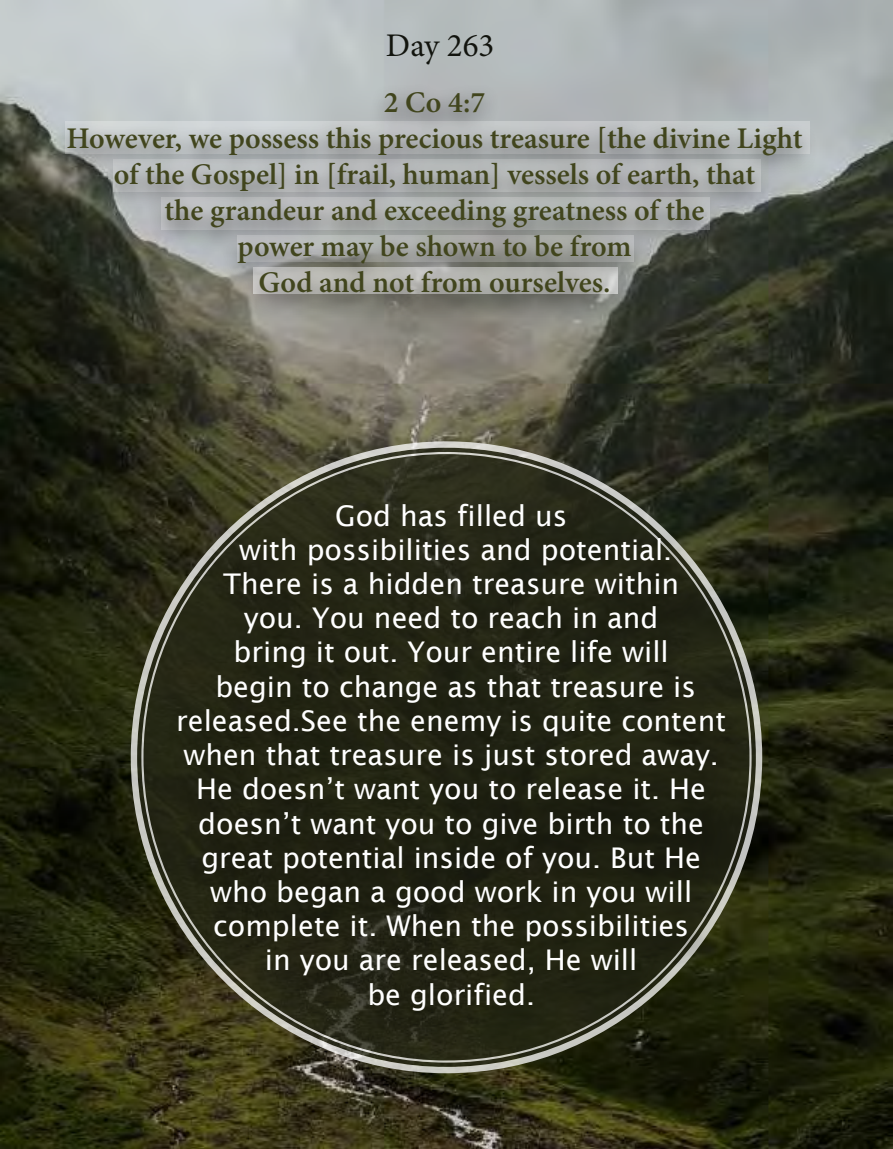
<style>
.page{position:relative;width:893px;height:1149px;background:#fff}
.page>*{position:absolute;margin:0;border:0;box-sizing:border-box;transform-origin:0 0}
.t1{font:33px "Minion Pro";color:#12140e}
.t2{font:600 30px/36px "Minion Pro";color:#41451d;text-align:center}
.t3{font:28.5px/34.2px "Lucida Sans";color:#fff;text-align:center}
</style>
<div class="page">
<img style="left:0;top:0;width:893px;height:1148px">
<svg style="left:137px;top:447px;width:619px;height:619px;background:#3b3c2c"></svg>
<div style="left:166px;top:491px;width:591px;height:551px;background:#000;opacity:.75"></div>
<div style="left:51px;top:83px;width:767px;height:236px;background:#000;opacity:.75"></div>
<p class="t1" style="left:386px;top:23px;width:110px">Day 263</p>
<p class="t2" style="left:67px;top:84px;width:737px">2 Co 4:7<br>However, we possess this precious treasure [the divine Light of the Gospel] in [frail, human] vessels of earth, that<br>the grandeur and exceeding greatness of the<br>power may be shown to be from<br>God and not from ourselves.</p>
<p class="t3" style="left:176px;top:498px;width:551px">God has filled us<br>with possibilities and potential.<br>There is a hidden treasure within<br>you. You need to reach in and<br>bring it out. Your entire life will<br>begin to change as that treasure is released.See the enemy is quite content when that treasure is just stored away.<br>He doesn’t want you to release it. He doesn’t want you to give birth to the great potential inside of you. But He who began a good work in you will complete it. When the possibilities<br>in you are released, He will<br>be glorified.</p>
</div>
